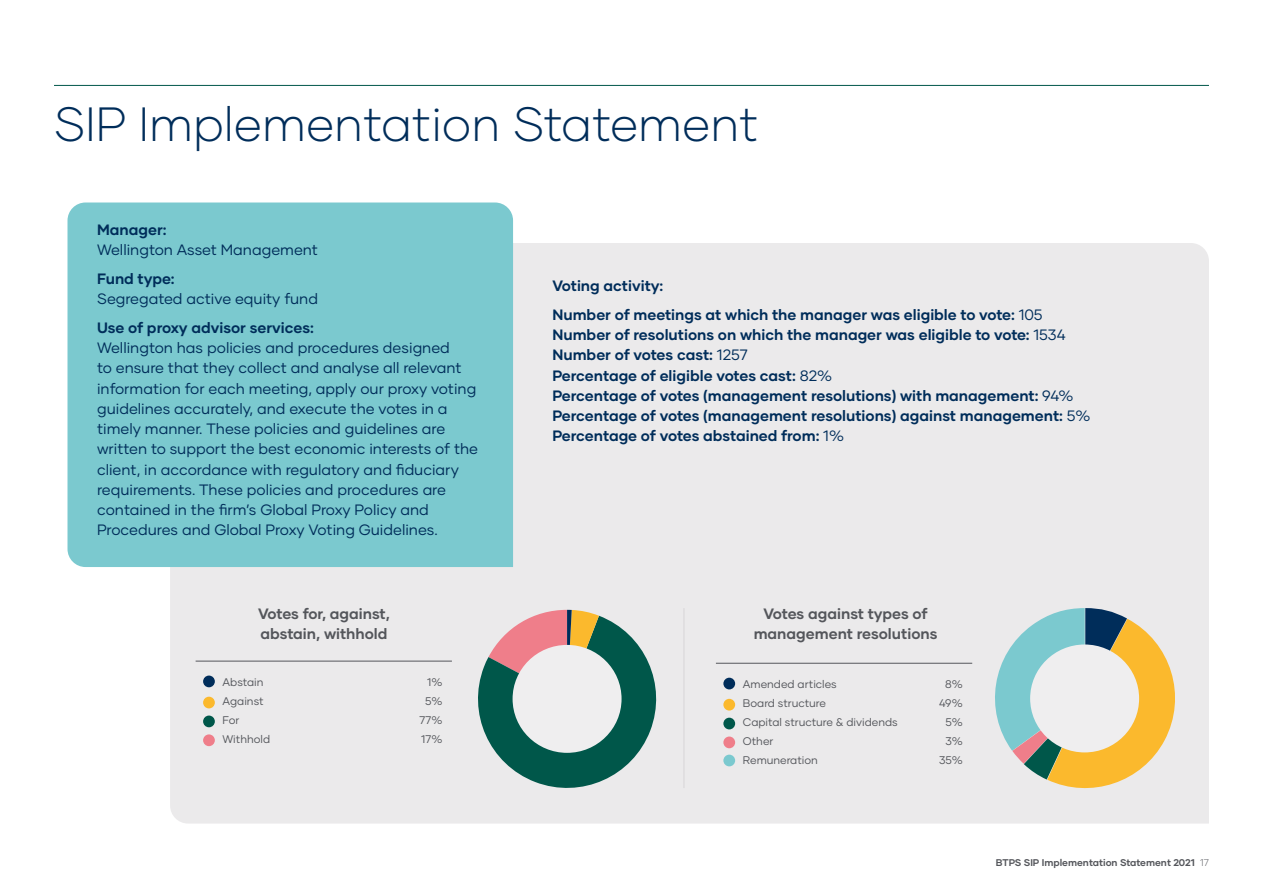
<style>
.page{position:relative;width:1263px;height:893px;background:#fff}
.page>*{position:absolute;margin:0;border:0;box-sizing:border-box;transform-origin:0 0}
.t1{font:300 48px "Gilmer";color:#002d5a}
.t2{font:15px/20.2px "Gilmer";color:#002d5a}
.t3{font:700 15px/20.2px "Gilmer";color:#002d5a}
.t4{font:700 15px/20.2px "Gilmer";color:#54565b}
.t5{font:11.1px "Gilmer";color:#54565b}
.t6{font:700 9.75px "Gilmer";color:#54565b}
.s1{font-weight:400}
.s2{font-weight:300}
</style>
<div class="page">
<div style="left:170px;top:243px;width:1039px;height:580px;background:#ebeaeb"></div>
<hr style="left:54px;top:85px;width:1155px;height:1px;background:#00574a">
<div style="left:68px;top:202px;width:445px;height:365px;background:#7bc9cf"></div>
<hr style="left:684px;top:608px;width:1px;height:180px;background:#d7d5d7">
<div style="left:203px;top:676px;width:12px;height:11px;background:#002d5a;border-radius:50%"></div>
<div style="left:203px;top:734px;width:12px;height:12px;background:#ef7e8a;border-radius:50%"></div>
<div style="left:203px;top:715px;width:12px;height:12px;background:#00574a;border-radius:50%"></div>
<div style="left:203px;top:697px;width:12px;height:11px;background:#fbb92d;border-radius:50%"></div>
<hr style="left:196px;top:661px;width:256px;height:1px;background:#54565b">
<div style="left:723px;top:678px;width:12px;height:11px;background:#002d5a;border-radius:50%"></div>
<div style="left:723px;top:736px;width:12px;height:12px;background:#ef7e8a;border-radius:50%"></div>
<div style="left:723px;top:718px;width:12px;height:11px;background:#00574a;border-radius:50%"></div>
<div style="left:723px;top:699px;width:12px;height:11px;background:#fbb92d;border-radius:50%"></div>
<hr style="left:716px;top:663px;width:256px;height:1px;background:#54565b">
<div style="left:723px;top:755px;width:12px;height:11px;background:#7bc9cf;border-radius:50%"></div>
<svg style="left:983px;top:608px;width:205px;height:192px;background:#cac9a7"></svg>
<div style="left:1030px;top:644px;width:109px;height:108px;background:#efeeef;border-radius:50%"></div>
<svg style="left:466px;top:610px;width:202px;height:190px;background:#8aa19a"></svg>
<div style="left:513px;top:645px;width:108px;height:108px;background:#efeeef;border-radius:50%"></div>
<h1 class="t1" style="left:54px;top:95px;width:706px">SIP Implementation Statement</h1>
<p class="t3" style="left:97px;top:219px;width:71px">Manager:</p>
<p class="t2" style="left:97px;top:240px;width:222px">Wellington Asset Management</p>
<p class="t3" style="left:97px;top:268px;width:79px">Fund type:</p>
<p class="t2" style="left:97px;top:289px;width:222px">Segregated active equity fund</p>
<p class="t3" style="left:97px;top:317px;width:218px">Use of proxy advisor services:</p>
<p class="t2" style="left:97px;top:338px;width:382px">Wellington has policies and procedures designed<br>to ensure that they collect and analyse all relevant information for each meeting, apply our proxy voting guidelines accurately, and execute the votes in a timely manner. These policies and guidelines are written to support the best economic interests of the client, in accordance with regulatory and fiduciary requirements. These policies and procedures are contained in the firm’s Global Proxy Policy and Procedures and Global Proxy Voting Guidelines.</p>
<p class="t4" style="left:258px;top:603px;width:133px">Votes for, against, abstain, withhold</p>
<p class="t5" style="left:223px;top:675px;width:42px">Abstain</p>
<p class="t5" style="left:427px;top:675px;width:17px">1%</p>
<p class="t5" style="left:223px;top:694px;width:43px">Against</p>
<p class="t5" style="left:425px;top:694px;width:19px">5%</p>
<p class="t5" style="left:223px;top:713px;width:18px">For</p>
<p class="t5" style="left:419px;top:713px;width:24px">77%</p>
<p class="t5" style="left:223px;top:732px;width:49px">Withhold</p>
<p class="t5" style="left:421px;top:732px;width:23px">17%</p>
<p class="t3" style="left:552px;top:271px;width:492px;line-height:28.8px">Voting activity:<br>Number of meetings at which the manager was eligible to vote: <span class="s1">105</span></p>
<p class="t3" style="left:552px;top:325px;width:539px">Number of resolutions on which the manager was eligible to vote: <span class="s1">1534<br></span>Number of votes cast: <span class="s1">1257<br></span>Percentage of eligible votes cast: <span class="s1">82%<br></span>Percentage of votes (management resolutions) with management: <span class="s1">94% </span>Percentage of votes (management resolutions) against management: <span class="s1">5% </span>Percentage of votes abstained from: <span class="s1">1%</span></p>
<p class="t4" style="left:754px;top:603px;width:185px;text-align:center">Votes against types of management resolutions</p>
<p class="t5" style="left:743px;top:677px;width:95px">Amended articles</p>
<p class="t5" style="left:945px;top:677px;width:19px">8%</p>
<p class="t5" style="left:743px;top:696px;width:85px">Board structure</p>
<p class="t5" style="left:939px;top:696px;width:25px">49%</p>
<p class="t5" style="left:743px;top:715px;width:156px">Capital structure &amp; dividends</p>
<p class="t5" style="left:945px;top:715px;width:19px">5%</p>
<p class="t5" style="left:743px;top:735px;width:32px">Other</p>
<p class="t5" style="left:945px;top:735px;width:19px">3%</p>
<p class="t5" style="left:743px;top:754px;width:77px">Remuneration</p>
<p class="t5" style="left:939px;top:754px;width:25px">35%</p>
<p class="t6" style="left:996px;top:857px;width:215px">BTPS SIP Implementation Statement 2021 <span class="s2">17</span></p>
</div>
